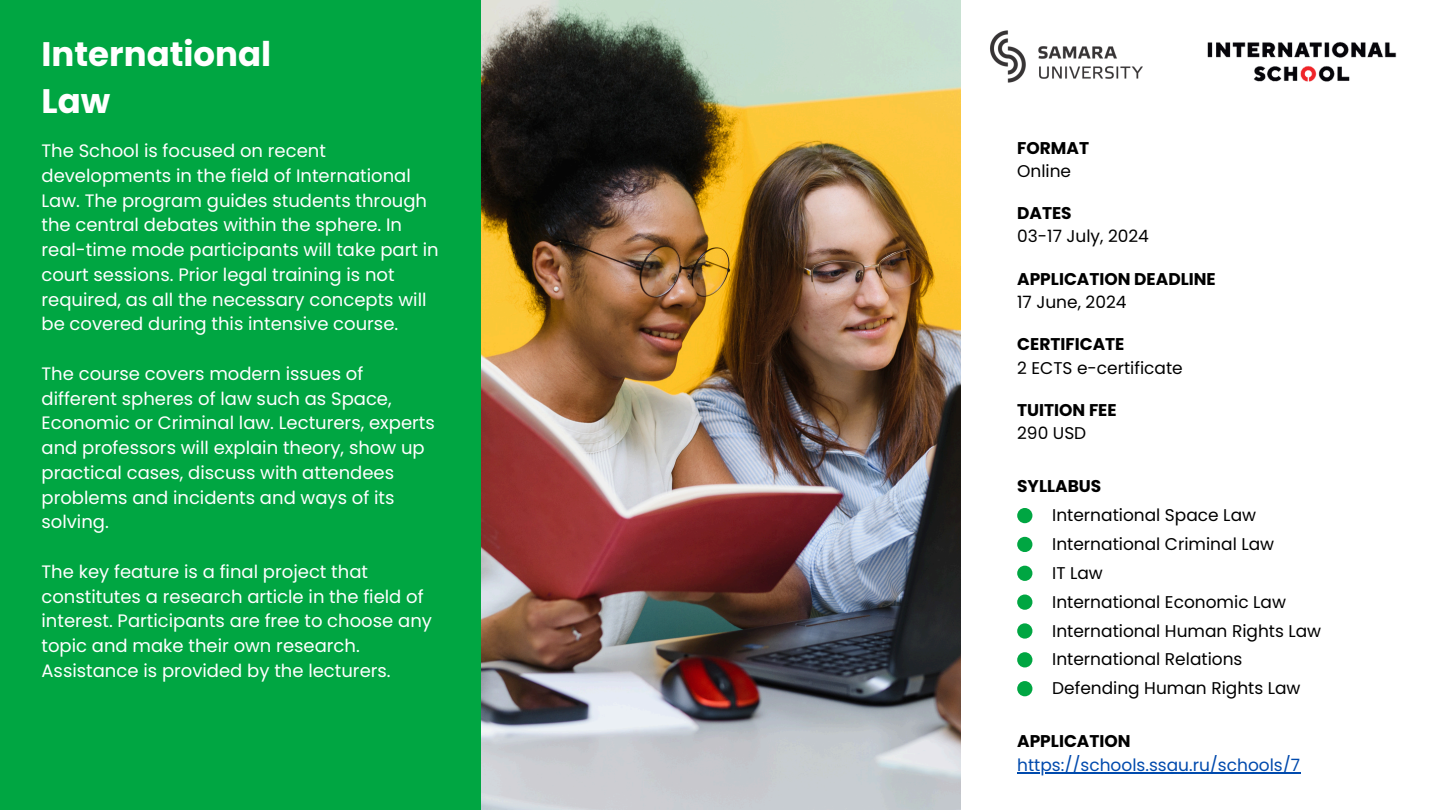
<style>
.page{position:relative;width:1440px;height:810px;background:#fff}
.page>*{position:absolute;margin:0;border:0;box-sizing:border-box;transform-origin:0 0}
.t1{font:700 34px/47.2px "Poppins";color:#fff}
.t2{font:18px/24.8px "Poppins";color:#fff}
.t3{font:17px "Poppins";color:#000}
.t4{font:700 17px/23.2px "Poppins";color:#000}
.t5{font:17px "Poppins";color:#004aad}
.s1{font-weight:400}
</style>
<div class="page">
<div style="left:0;top:0;width:482px;height:810px;background:#00a642"></div>
<img style="left:990px;top:30px;width:153px;height:53px">
<img style="left:1207px;top:42px;width:190px;height:40px">
<img style="left:482px;top:0;width:479px;height:810px">
<div style="left:1017px;top:508px;width:15px;height:15px;background:#00a642;border-radius:50%"></div>
<div style="left:1017px;top:537px;width:15px;height:15px;background:#00a642;border-radius:50%"></div>
<div style="left:1017px;top:566px;width:15px;height:15px;background:#00a642;border-radius:50%"></div>
<div style="left:1017px;top:595px;width:15px;height:15px;background:#00a642;border-radius:50%"></div>
<div style="left:1017px;top:623px;width:15px;height:16px;background:#00a642;border-radius:50%"></div>
<div style="left:1017px;top:652px;width:15px;height:15px;background:#00a642;border-radius:50%"></div>
<div style="left:1017px;top:681px;width:15px;height:15px;background:#00a642;border-radius:50%"></div>
<hr style="left:1017px;top:772px;width:283px;height:2px;background:#004aad">
<p class="t1" style="left:42px;top:31px;width:231px">International<br>Law</p>
<p class="t2" style="left:42px;top:138px;width:399px">The School is focused on recent developments in the field of International Law. The program guides students through the central debates within the sphere. In real-time mode participants will take part in court sessions. Prior legal training is not required, as all the necessary concepts will be covered during this intensive course.</p>
<p class="t2" style="left:42px;top:361px;width:395px">The course covers modern issues of different spheres of law such as Space, Economic or Criminal law. Lecturers, experts and professors will explain theory, show up practical cases, discuss with attendees problems and incidents and ways of its solving.</p>
<p class="t2" style="left:42px;top:559px;width:392px">The key feature is a final project that constitutes a research article in the field of interest. Participants are free to choose any topic and make their own research.<br>Assistance is provided by the lecturers.</p>
<p class="t4" style="left:1017px;top:136px;width:73px">FORMAT</p>
<p class="t3" style="left:1017px;top:159px;width:56px">Online</p>
<p class="t4" style="left:1017px;top:202px;width:56px">DATES</p>
<p class="t3" style="left:1017px;top:225px;width:133px">03-17 July, 2024</p>
<p class="t4" style="left:1017px;top:267px;width:200px">APPLICATION DEADLINE</p>
<p class="t3" style="left:1017px;top:290px;width:111px">17 June, 2024</p>
<p class="t4" style="left:1017px;top:333px;width:109px">CERTIFICATE</p>
<p class="t3" style="left:1017px;top:356px;width:167px">2 ECTS e-certificate</p>
<h3 class="t4" style="left:1017px;top:398px;width:101px">TUITION FEE<br><span class="s1">290 USD</span></h3>
<h2 class="t4" style="left:1017px;top:475px;width:86px">SYLLABUS</h2>
<p class="t3" style="left:1052px;top:503px;width:205px">International Space Law</p>
<p class="t3" style="left:1052px;top:532px;width:223px">International Criminal Law</p>
<p class="t3" style="left:1052px;top:561px;width:52px">IT Law</p>
<p class="t3" style="left:1052px;top:590px;width:235px">International Economic Law</p>
<p class="t3" style="left:1052px;top:619px;width:271px">International Human Rights Law</p>
<p class="t3" style="left:1052px;top:648px;width:192px">International Relations</p>
<p class="t3" style="left:1052px;top:676px;width:250px">Defending Human Rights Law</p>
<p class="t4" style="left:1017px;top:730px;width:115px">APPLICATION</p>
<p class="t5" style="left:1017px;top:753px;width:285px">https://schools.ssau.ru/schools/7</p>
</div>
